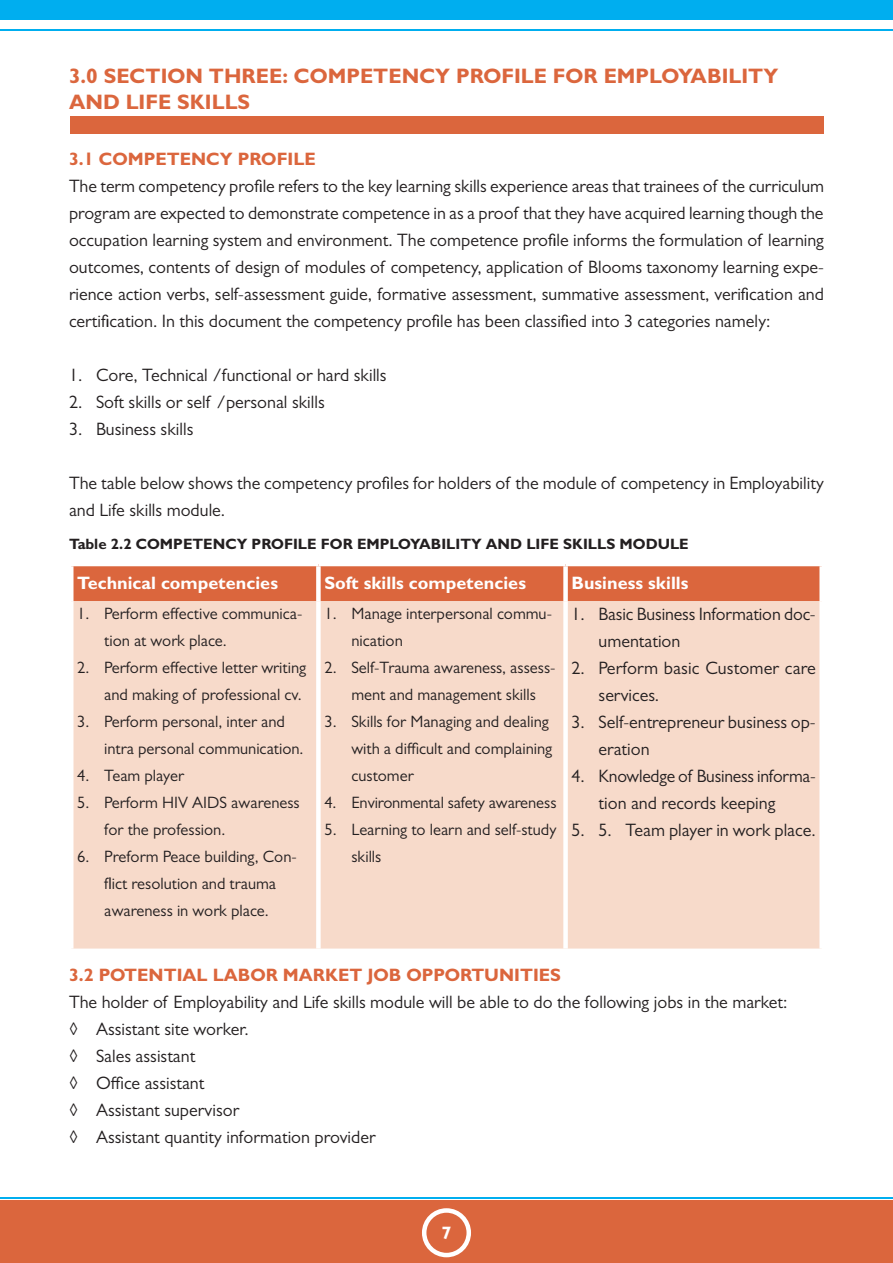
<style>
.page{position:relative;width:893px;height:1263px;background:#fff}
.page>*{position:absolute;margin:0;border:0;box-sizing:border-box;transform-origin:0 0}
.section{font:700 21px/25.2px "Gill Sans";color:#db663d}
.Paragraph_text{font:18px/27px "Gill Sans";color:#231f20}
.t1{font:700 18px "Gill Sans";color:#db663d}
.t2{font:700 18px "Gill Sans";color:#fff}
.t3{font:16.5px/27px "Gill Sans";color:#231f20}
.Table{font:700 15px "Gill Sans";color:#231f20}
</style>
<div class="page">
<div style="left:0;top:1200px;width:893px;height:63px;background:#db663d"></div>
<div style="left:422px;top:1208px;width:49px;height:49px;border:4px solid #fff;border-radius:50%"></div>
<div style="left:0;top:0;width:893px;height:20px;background:#00aeef"></div>
<hr style="left:0;top:1197px;width:893px;height:2px;background:#00aeef">
<hr style="left:0;top:29px;width:893px;height:2px;background:#00aeef">
<div style="left:70px;top:116px;width:753px;height:17px;background:#db663d"></div>
<div style="left:74px;top:566px;width:745px;height:35px;background:#db663d"></div>
<div style="left:74px;top:601px;width:745px;height:347px;background:#f7daca"></div>
<div style="left:316px;top:566px;width:5px;height:35px;background:#fff"></div>
<div style="left:563px;top:566px;width:5px;height:35px;background:#fff"></div>
<div style="left:316px;top:601px;width:5px;height:347px;background:#fff"></div>
<div style="left:563px;top:601px;width:5px;height:347px;background:#fff"></div>
<p class="section" style="left:69px;top:63px;width:711px">3.0 SECTION THREE: COMPETENCY PROFILE FOR EMPLOYABILITY<br>AND LIFE SKILLS</p>
<p class="t1" style="left:69px;top:148px;width:248px">3.1 COMPETENCY PROFILE</p>
<p class="Paragraph_text" style="left:69px;top:172px;width:756px;text-align:justify">The term competency profile refers to the key learning skills experience areas that trainees of the curriculum program are expected to demonstrate competence in as a proof that they have acquired learning though the occupation learning system and environment. The competence profile informs the formulation of learning outcomes, contents of design of modules of competency, application of Blooms taxonomy learning expe&shy;rience action verbs, self-assessment guide, formative assessment, summative assessment, verification and certification. In this document the competency profile has been classified into 3 categories namely:</p>
<p class="Paragraph_text" style="left:69px;top:361px;width:319px">1. Core, Technical /functional or hard skills</p>
<p class="Paragraph_text" style="left:69px;top:388px;width:257px">2. Soft skills or self /personal skills</p>
<p class="Paragraph_text" style="left:69px;top:415px;width:126px">3. Business skills</p>
<p class="Paragraph_text" style="left:69px;top:469px;width:756px">The table below shows the competency profiles for holders of the module of competency in Employability and Life skills module.</p>
<p class="Table" style="left:69px;top:534px;width:621px">Table 2.2 COMPETENCY PROFILE FOR EMPLOYABILITY AND LIFE SKILLS MODULE</p>
<p class="t2" style="left:77px;top:571px;width:202px">Technical competencies</p>
<p class="t2" style="left:324px;top:571px;width:203px">Soft skills competencies</p>
<p class="t2" style="left:572px;top:571px;width:118px">Business skills</p>
<p class="t3" style="left:104px;top:599px;width:200px;text-indent:-27px">1. Perform effective communica&shy;tion at work place.</p>
<p class="t3" style="left:77px;top:653px;width:230px;text-align:right">2. Perform effective letter writing and making of professional cv.</p>
<p class="t3" style="left:104px;top:707px;width:201px;text-indent:-27px">3. Perform personal, inter and intra personal communication.</p>
<p class="t3" style="left:77px;top:761px;width:108px">4. Team player</p>
<p class="t3" style="left:104px;top:788px;width:197px;text-indent:-27px">5. Perform HIV AIDS awareness for the profession.</p>
<p class="t3" style="left:77px;top:842px;width:221px;text-align:center">6. Preform Peace building, Con&shy;flict resolution and trauma awareness in work place.</p>
<p class="Paragraph_text" style="left:599px;top:600px;width:219px;text-indent:-27px">1. Basic Business Information doc&shy;umentation</p>
<p class="Paragraph_text" style="left:599px;top:654px;width:219px;text-indent:-27px">2. Perform basic Customer care services.</p>
<p class="Paragraph_text" style="left:599px;top:708px;width:219px;text-indent:-27px">3. Self-entrepreneur business op&shy;eration</p>
<p class="Paragraph_text" style="left:599px;top:762px;width:219px;text-indent:-27px">4. Knowledge of Business informa&shy;tion and records keeping</p>
<p class="Paragraph_text" style="left:572px;top:816px;width:246px">5. 5. Team player in work place.</p>
<p class="t3" style="left:351px;top:599px;width:202px;text-indent:-27px">1. Manage interpersonal commu&shy;nication</p>
<p class="t3" style="left:324px;top:653px;width:233px;text-align:center">2. Self-Trauma awareness, assess&shy;ment and management skills</p>
<p class="t3" style="left:351px;top:707px;width:202px;text-indent:-27px">3. Skills for Managing and dealing with a difficult and complaining customer</p>
<p class="t3" style="left:324px;top:788px;width:234px">4. Environmental safety awareness</p>
<p class="t3" style="left:351px;top:815px;width:207px;text-indent:-27px">5. Learning to learn and self-study skills</p>
<p class="t1" style="left:69px;top:963px;width:494px">3.2 POTENTIAL LABOR MARKET JOB OPPORTUNITIES</p>
<p class="Paragraph_text" style="left:69px;top:988px;width:720px">The holder of Employability and Life skills module will be able to do the following jobs in the market:</p>
<p class="Paragraph_text" style="left:69px;top:1015px;width:181px">◊ Assistant site worker.</p>
<p class="Paragraph_text" style="left:69px;top:1042px;width:128px">◊ Sales assistant</p>
<p class="Paragraph_text" style="left:69px;top:1069px;width:137px">◊ Office assistant</p>
<p class="Paragraph_text" style="left:69px;top:1096px;width:172px">◊ Assistant supervisor</p>
<p class="Paragraph_text" style="left:69px;top:1123px;width:308px">◊ Assistant quantity information provider</p>
<p class="t2" style="left:441px;top:1222px;width:11px">7</p>
</div>
